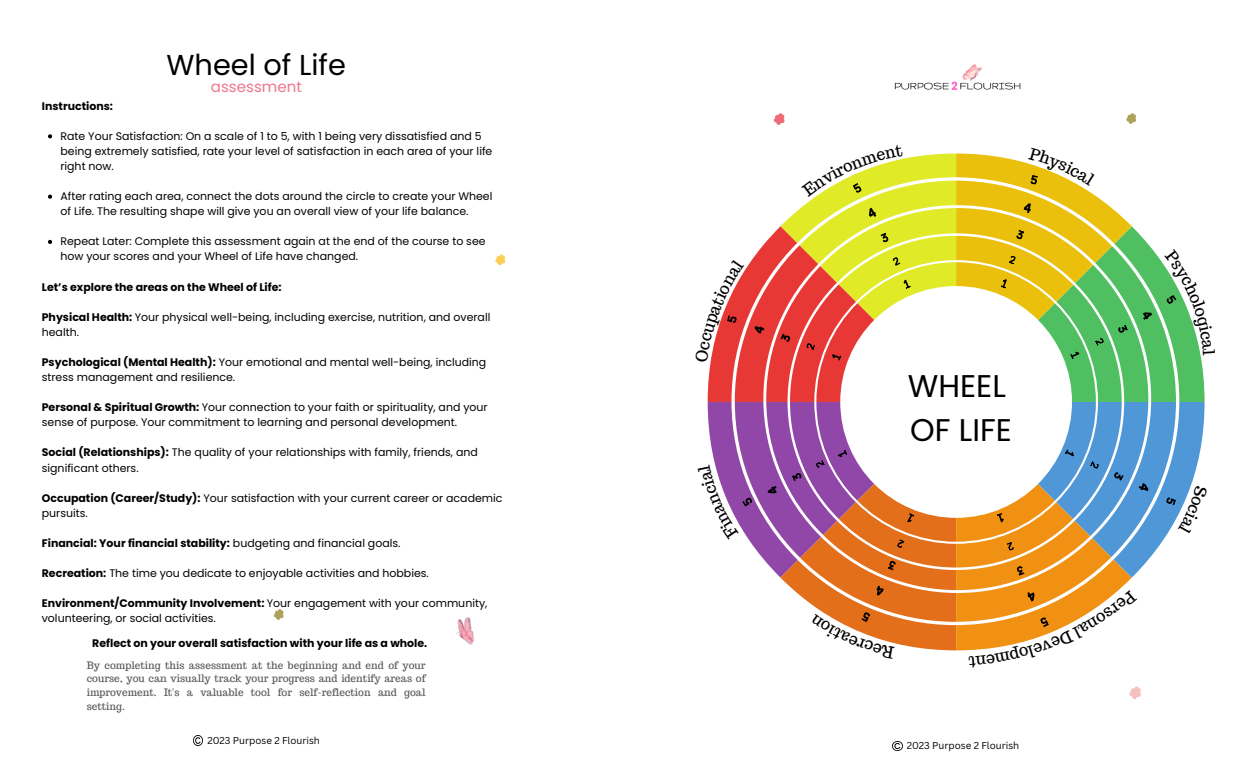
<style>
.page{position:relative;width:1260px;height:765px;background:#fff}
.page>*{position:absolute;margin:0;border:0;box-sizing:border-box;transform-origin:0 0}
.t1{font:31.38px "Poppins";color:#000}
.t2{font:28.75px "Poppins";color:#000}
.t3{font:700 28.25px "Horizon";color:#000}
.t4{font:15.12px "Poppins";color:#ef768e}
.t5{font:11px/15.1px "Poppins";color:#000}
.t6{font:700 11px "Poppins";color:#000}
.t7{font:10px/13.8px "Trocchi";color:#545454;text-align:justify}
.t8{font:9.75px "Canva Sans";color:#000}
.s1{font-weight:700}
.s2{font-weight:400}
</style>
<div class="page">
<svg style="left:1129px;top:686px;width:12px;height:13px"></svg>
<svg style="left:774px;top:113px;width:11px;height:12px"></svg>
<svg style="left:1126px;top:113px;width:10px;height:11px"></svg>
<img style="left:894px;top:64px;width:127px;height:26px">
<svg style="left:48px;top:134px;width:4px;height:4px"></svg>
<svg style="left:48px;top:195px;width:4px;height:4px"></svg>
<svg style="left:48px;top:240px;width:4px;height:4px"></svg>
<svg style="left:495px;top:254px;width:10px;height:11px"></svg>
<svg style="left:274px;top:609px;width:10px;height:11px"></svg>
<img style="left:456px;top:617px;width:18px;height:28px">
<svg style="left:893px;top:741px;width:9px;height:10px"></svg>
<svg style="left:194px;top:736px;width:9px;height:9px"></svg>
<svg style="left:707px;top:153px;width:498px;height:498px"></svg>
<p class="t2" style="left:166px;top:45px;width:181px">Wheel of Life</p>
<p class="t6" style="left:42px;top:98px;width:73px">Instructions:</p>
<p class="t4" style="left:211px;top:76px;width:93px">assessment</p>
<p class="t5" style="left:60px;top:128px;width:433px">Rate Your Satisfaction: On a scale of 1 to 5, with 1 being very dissatisfied and 5 being extremely satisfied, rate your level of satisfaction in each area of your life right now.</p>
<p class="t5" style="left:60px;top:189px;width:433px">After rating each area, connect the dots around the circle to create your Wheel of Life. The resulting shape will give you an overall view of your life balance.</p>
<p class="t5" style="left:60px;top:234px;width:427px">Repeat Later: Complete this assessment again at the end of the course to see how your scores and your Wheel of Life have changed.</p>
<p class="t6" style="left:42px;top:279px;width:241px">Let’s explore the areas on the Wheel of Life:</p>
<p class="t5" style="left:42px;top:309px;width:450px"><span class="s1">Physical Health:</span> Your physical well-being, including exercise, nutrition, and overall health.</p>
<p class="t5" style="left:42px;top:355px;width:446px"><span class="s1">Psychological (Mental Health):</span> Your emotional and mental well-being, including stress management and resilience.</p>
<p class="t5" style="left:42px;top:400px;width:447px"><span class="s1">Personal &amp; Spiritual Growth:</span> Your connection to your faith or spirituality, and your sense of purpose. Your commitment to learning and personal development.</p>
<p class="t5" style="left:42px;top:445px;width:438px"><span class="s1">Social (Relationships):</span> The quality of your relationships with family, friends, and significant others.</p>
<p class="t5" style="left:42px;top:490px;width:462px"><span class="s1">Occupation (Career/Study):</span> Your satisfaction with your current career or academic pursuits.</p>
<p class="t6" style="left:42px;top:535px;width:360px">Financial: Your financial stability: <span class="s2">budgeting and financial goals.</span></p>
<p class="t5" style="left:42px;top:566px;width:389px"><span class="s1">Recreation:</span> The time you dedicate to enjoyable activities and hobbies.</p>
<p class="t5" style="left:42px;top:596px;width:447px"><span class="s1">Environment/Community Involvement:</span> Your engagement with your community, volunteering, or social activities.</p>
<p class="t6" style="left:92px;top:635px;width:337px">Reflect on your overall satisfaction with your life as a whole.</p>
<p class="t7" style="left:87px;top:658px;width:340px">By completing this assessment at the beginning and end of your course, you can visually track your progress and identify areas of improvement. It's a valuable tool for self-reflection and goal setting.</p>
<p class="t8" style="left:207px;top:733px;width:114px">2023 Purpose 2 Flourish</p>
<p class="t3" style="left:880px;top:363px;width:156px">WHEEL</p>
<p class="t3" style="left:884px;top:402px;width:156px">OF LIFE</p>
<p class="t1" style="left:908px;top:364px;width:100px">WHEEL</p>
<p class="t1" style="left:910px;top:408px;width:104px">OF LIFE</p>
<p class="t8" style="left:907px;top:739px;width:114px">2023 Purpose 2 Flourish</p>
</div>
